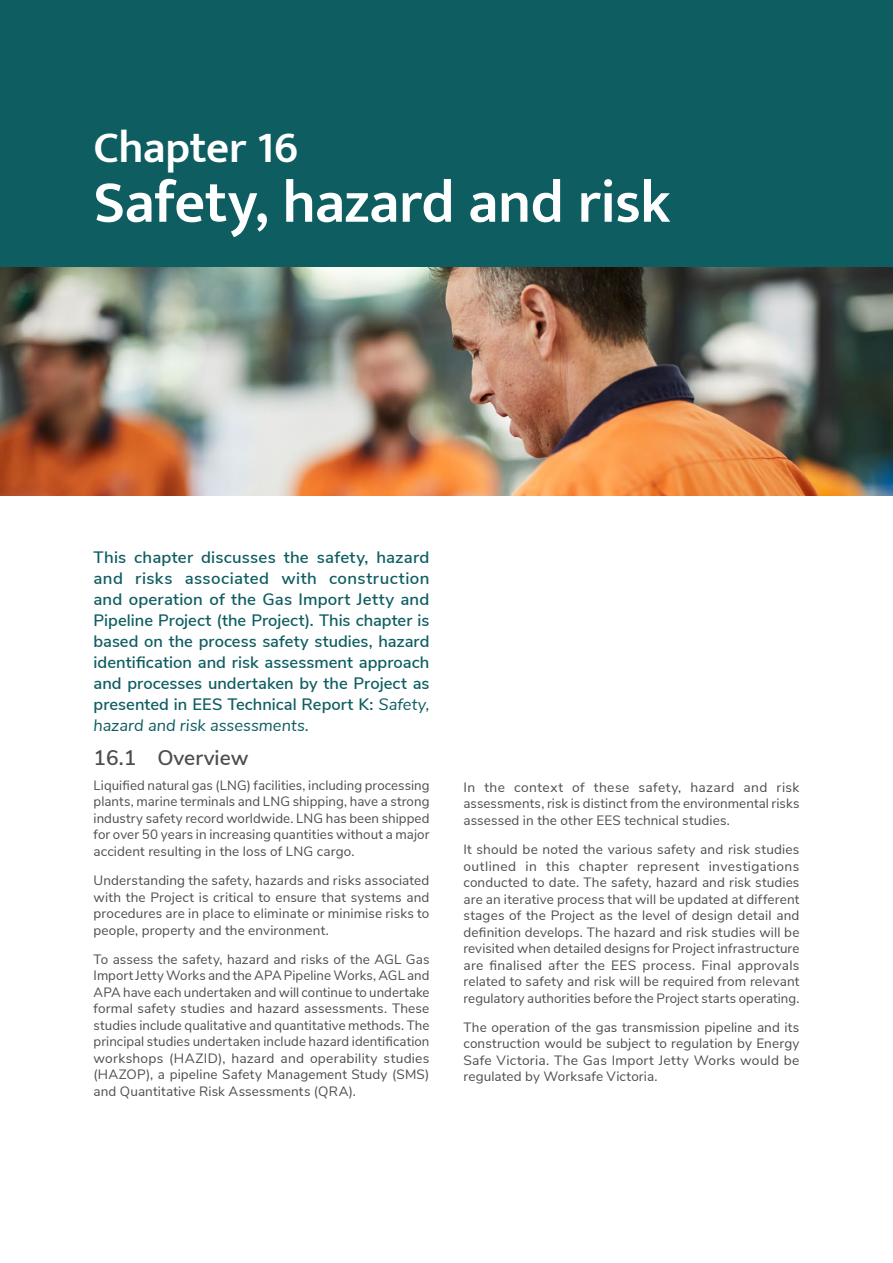
<style>
.page{position:relative;width:893px;height:1263px;background:#fff}
.page>*{position:absolute;margin:0;border:0;box-sizing:border-box;transform-origin:0 0}
.AGRI_HEADING{font:600 60px "Mukta";letter-spacing:-.01em;color:#fff}
.AGRI_HEADING-2{font:600 45px "Mukta";letter-spacing:-.01em;color:#fff}
.t1{font:600 21px "Nunito Sans";color:#4d4d4f}
.Intro_Paragraph_11_1{font:600 16.5px/21px "Nunito Sans";color:#0e5d61;text-align:justify}
.Body_9_11{font:13.5px/16.5px "Nunito Sans";letter-spacing:.01em;color:#4d4d4f;text-align:justify}
.s1{font-weight:400;font-style:italic}
</style>
<div class="page">
<div style="left:0;top:0;width:893px;height:268px;background:#0e5d61"></div>
<img style="left:0;top:268px;width:893px;height:227px">
<h1 class="AGRI_HEADING-2" style="left:94px;top:120px;width:206px">Chapter 16</h1>
<h1 class="AGRI_HEADING" style="left:94px;top:166px;width:578px">Safety, hazard and risk</h1>
<p class="Intro_Paragraph_11_1" style="left:94px;top:546px;width:337px">This chapter discusses the safety, hazard and risks associated with construction and operation of the Gas Import Jetty and Pipeline Project (the Project). This chapter is based on the process safety studies, hazard identification and risk assessment approach and processes undertaken by the Project as presented in EES Technical Report K: <span class="s1">Safety, hazard and risk assessments.</span></p>
<p class="t1" style="left:94px;top:742px;width:156px">16.1 Overview</p>
<p class="Body_9_11" style="left:94px;top:776px;width:337px">Liquified natural gas (LNG) facilities, including processing plants, marine terminals and LNG shipping, have a strong industry safety record worldwide. LNG has been shipped for over 50 years in increasing quantities without a major accident resulting in the loss of LNG cargo.</p>
<p class="Body_9_11" style="left:94px;top:871px;width:337px">Understanding the safety, hazards and risks associated with the Project is critical to ensure that systems and procedures are in place to eliminate or minimise risks to people, property and the environment.</p>
<p class="Body_9_11" style="left:94px;top:950px;width:337px">To assess the safety, hazard and risks of the AGL Gas Import Jetty Works and the APA Pipeline Works, AGL and APA have each undertaken and will continue to undertake formal safety studies and hazard assessments. These studies include qualitative and quantitative methods. The principal studies undertaken include hazard identification workshops (HAZID), hazard and operability studies (HAZOP), a pipeline Safety Management Study (SMS) and Quantitative Risk Assessments (QRA).</p>
<p class="Body_9_11" style="left:463px;top:778px;width:337px">In the context of these safety, hazard and risk assessments, risk is distinct from the environmental risks assessed in the other EES technical studies.</p>
<p class="Body_9_11" style="left:463px;top:840px;width:337px">It should be noted the various safety and risk studies outlined in this chapter represent investigations conducted to date. The safety, hazard and risk studies are an iterative process that will be updated at different stages of the Project as the level of design detail and definition develops. The hazard and risk studies will be revisited when detailed designs for Project infrastructure are finalised after the EES process. Final approvals related to safety and risk will be required from relevant regulatory authorities before the Project starts operating.</p>
<p class="Body_9_11" style="left:463px;top:1018px;width:337px">The operation of the gas transmission pipeline and its construction would be subject to regulation by Energy Safe Victoria. The Gas Import Jetty Works would be regulated by Worksafe Victoria.</p>
</div>
